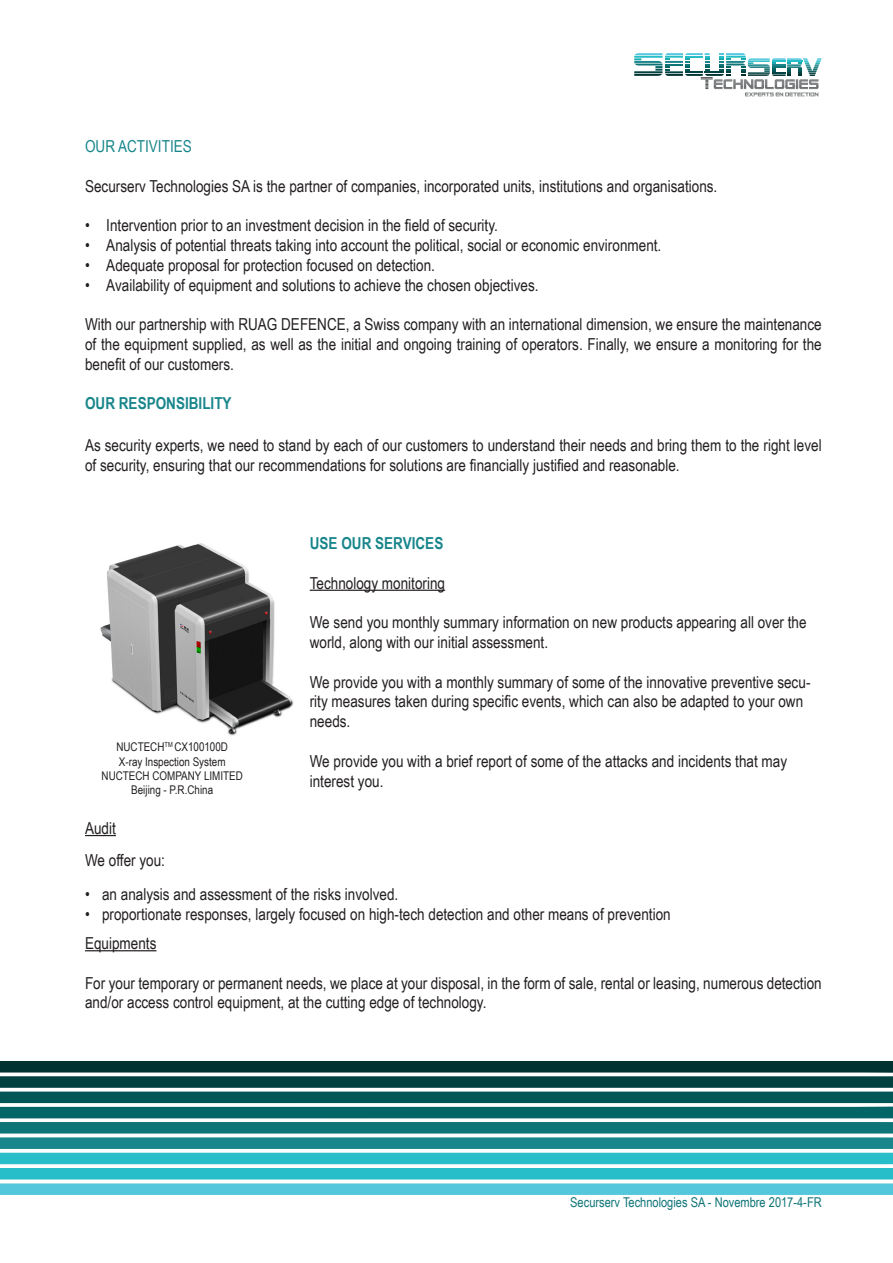
<style>
.page{position:relative;width:893px;height:1263px;background:#fff}
.page>*{position:absolute;margin:0;border:0;box-sizing:border-box;transform-origin:0 0}
.t1{font:16.5px/19.8px "Arial Narrow";color:#231f20}
.t2{font:700 16.5px "Arial Narrow";color:#18868b}
.t3{font:16.5px "Arial Narrow";color:#18868b}
.t4{font:13.5px "Arial Narrow";color:#0e7477}
.t5{font:12px "Arial Narrow";color:#231f20}
</style>
<div class="page">
<svg style="left:634px;top:53px;width:188px;height:44px"></svg>
<img style="left:100px;top:543px;width:194px;height:193px">
<svg style="left:0;top:1061px;width:893px;height:134px"></svg>
<hr style="left:310px;top:590px;width:135px;height:1px;background:#231f20">
<hr style="left:85px;top:835px;width:31px;height:1px;background:#231f20">
<hr style="left:85px;top:950px;width:71px;height:1px;background:#231f20">
<p class="t3" style="left:85px;top:134px;width:108px">OUR ACTIVITIES</p>
<p class="t1" style="left:85px;top:175px;width:634px">Securserv Technologies SA is the partner of companies, incorporated units, institutions and organisations.</p>
<p class="t1" style="left:85px;top:215px;width:414px">• Intervention prior to an investment decision in the field of security.</p>
<p class="t1" style="left:85px;top:235px;width:578px">• Analysis of potential threats taking into account the political, social or economic environment.</p>
<p class="t1" style="left:85px;top:254px;width:351px">• Adequate proposal for protection focused on detection.</p>
<p class="t1" style="left:85px;top:274px;width:455px">• Availability of equipment and solutions to achieve the chosen objectives.</p>
<p class="t1" style="left:85px;top:314px;width:738px;text-align:justify">With our partnership with RUAG DEFENCE, a Swiss company with an international dimension, we ensure the maintenance of the equipment supplied, as well as the initial and ongoing training of operators. Finally, we ensure a monitoring for the benefit of our customers.</p>
<p class="t2" style="left:85px;top:391px;width:148px">OUR RESPONSIBILITY</p>
<p class="t1" style="left:85px;top:434px;width:738px">As security experts, we need to stand by each of our customers to understand their needs and bring them to the right level of security, ensuring that our recommendations for solutions are financially justified and reasonable.</p>
<p class="t2" style="left:310px;top:531px;width:135px">USE OUR SERVICES</p>
<p class="t1" style="left:310px;top:572px;width:137px">Technology monitoring</p>
<p class="t1" style="left:310px;top:612px;width:498px">We send you monthly summary information on new products appearing all over the world, along with our initial assessment.</p>
<p class="t1" style="left:310px;top:671px;width:502px">We provide you with a monthly summary of some of the innovative preventive secu&shy;rity measures taken during specific events, which can also be adapted to your own needs.</p>
<p class="t1" style="left:310px;top:750px;width:479px">We provide you with a brief report of some of the attacks and incidents that may interest you.</p>
<p class="t5" style="left:116px;top:738px;width:113px">NUCTECH<sup>TM</sup> CX100100D</p>
<p class="t5" style="left:119px;top:753px;width:108px">X-ray Inspection System</p>
<p class="t5" style="left:102px;top:767px;width:143px">NUCTECH COMPANY LIMITED</p>
<p class="t5" style="left:131px;top:781px;width:83px">Beijing - P.R.China</p>
<p class="t1" style="left:85px;top:817px;width:32px">Audit</p>
<p class="t1" style="left:85px;top:850px;width:82px">We offer you:</p>
<p class="t1" style="left:85px;top:884px;width:315px">• an analysis and assessment of the risks involved.</p>
<p class="t1" style="left:85px;top:904px;width:587px">• proportionate responses, largely focused on high-tech detection and other means of prevention</p>
<p class="t1" style="left:85px;top:933px;width:73px">Equipments</p>
<p class="t1" style="left:85px;top:972px;width:738px">For your temporary or permanent needs, we place at your disposal, in the form of sale, rental or leasing, numerous detection and/or access control equipment, at the cutting edge of technology.</p>
<p class="t4" style="left:570px;top:1192px;width:253px">Securserv Technologies SA - Novembre 2017-4-FR</p>
</div>
